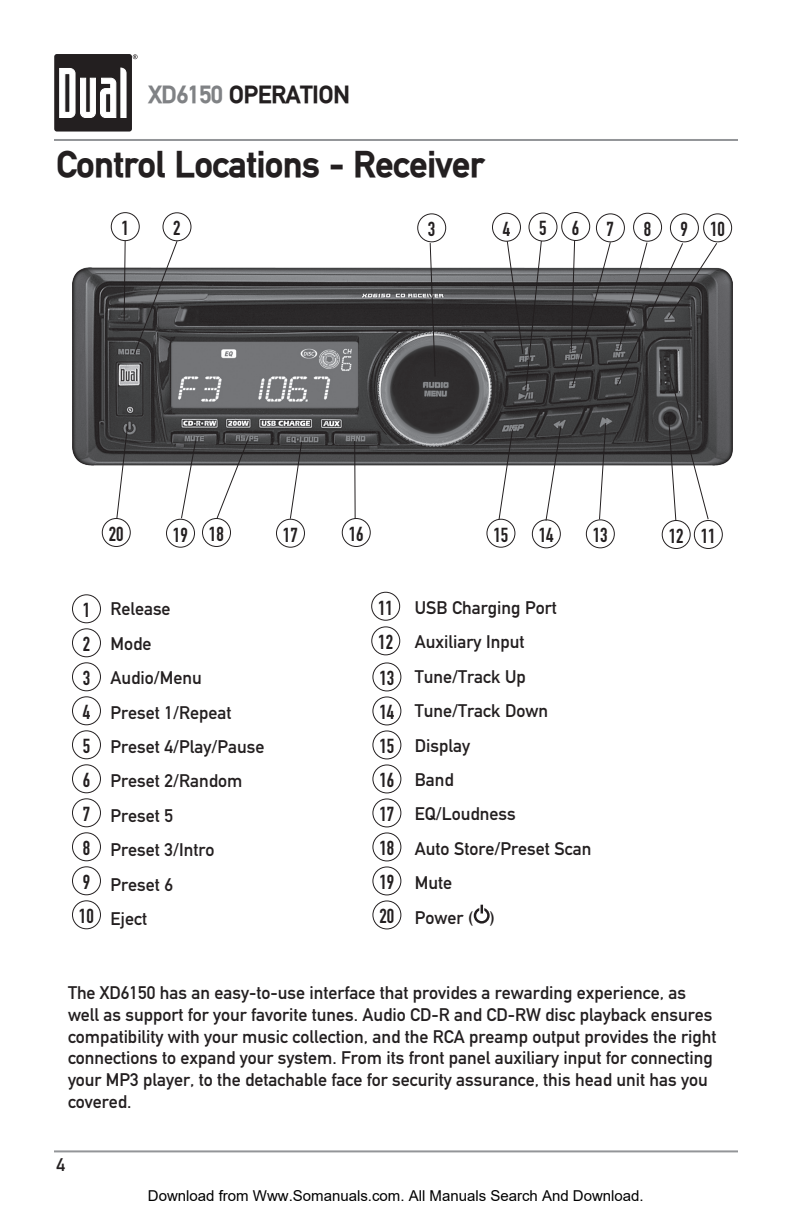
<style>
.page{position:relative;width:792px;height:1224px;background:#fff}
.page>*{position:absolute;margin:0;border:0;box-sizing:border-box;transform-origin:0 0}
.t1{font:700 36px "DIN Mittelschrift";color:#231f20}
.t2{font:700 24px "DIN Mittelschrift";color:#231f20}
.t3{font:20px "DIN Engschrift";color:#231f20}
.t4{font:18px/21.6px "DIN Mittelschrift";color:#231f20}
.t5{font:15px "Arial";color:#000}
.s1{color:#808285}
</style>
<div class="page">
<div style="left:54px;top:54px;width:78px;height:77px;background:#231f20;border-radius:3px"></div>
<svg style="left:59px;top:67px;width:68px;height:51px"></svg>
<svg style="left:133px;top:54px;width:5px;height:5px"></svg>
<img style="left:72px;top:267px;width:661px;height:199px">
<hr style="left:54px;top:1150px;width:684px;height:2px;background:#939598">
<hr style="left:54px;top:139px;width:684px;height:2px;background:#939598">
<svg style="left:123px;top:241px;width:3px;height:81px"></svg>
<svg style="left:115px;top:425px;width:14px;height:98px"></svg>
<svg style="left:180px;top:440px;width:17px;height:79px"></svg>
<div style="left:72px;top:594px;width:29px;height:29px;border:1px solid #231f20;border-radius:50%"></div>
<div style="left:72px;top:628px;width:29px;height:29px;border:1px solid #231f20;border-radius:50%"></div>
<div style="left:72px;top:662px;width:29px;height:29px;border:1px solid #231f20;border-radius:50%"></div>
<div style="left:72px;top:696px;width:29px;height:29px;border:1px solid #231f20;border-radius:50%"></div>
<div style="left:72px;top:730px;width:29px;height:29px;border:1px solid #231f20;border-radius:50%"></div>
<div style="left:72px;top:764px;width:29px;height:29px;border:1px solid #231f20;border-radius:50%"></div>
<div style="left:72px;top:798px;width:29px;height:29px;border:1px solid #231f20;border-radius:50%"></div>
<div style="left:72px;top:832px;width:29px;height:29px;border:1px solid #231f20;border-radius:50%"></div>
<div style="left:72px;top:866px;width:29px;height:29px;border:1px solid #231f20;border-radius:50%"></div>
<div style="left:72px;top:900px;width:29px;height:29px;border:1px solid #231f20;border-radius:50%"></div>
<div style="left:371px;top:592px;width:29px;height:29px;border:1px solid #231f20;border-radius:50%"></div>
<div style="left:474px;top:908px;width:16px;height:16px;border:2px solid #231f20;border-radius:50%"></div>
<svg style="left:479px;top:905px;width:5px;height:9px"></svg>
<div style="left:371px;top:626px;width:29px;height:29px;border:1px solid #231f20;border-radius:50%"></div>
<div style="left:372px;top:662px;width:29px;height:29px;border:1px solid #231f20;border-radius:50%"></div>
<div style="left:372px;top:696px;width:29px;height:29px;border:1px solid #231f20;border-radius:50%"></div>
<div style="left:372px;top:730px;width:29px;height:29px;border:1px solid #231f20;border-radius:50%"></div>
<div style="left:372px;top:764px;width:29px;height:29px;border:1px solid #231f20;border-radius:50%"></div>
<div style="left:372px;top:798px;width:29px;height:29px;border:1px solid #231f20;border-radius:50%"></div>
<div style="left:372px;top:832px;width:29px;height:29px;border:1px solid #231f20;border-radius:50%"></div>
<div style="left:372px;top:866px;width:29px;height:29px;border:1px solid #231f20;border-radius:50%"></div>
<div style="left:372px;top:900px;width:29px;height:29px;border:1px solid #231f20;border-radius:50%"></div>
<div style="left:102px;top:519px;width:28px;height:27px;background:#fff;border-radius:50%"></div>
<div style="left:102px;top:518px;width:29px;height:29px;border:1px solid #231f20;border-radius:50%"></div>
<div style="left:166px;top:519px;width:29px;height:29px;border:1px solid #231f20;border-radius:50%"></div>
<div style="left:202px;top:518px;width:29px;height:29px;border:1px solid #231f20;border-radius:50%"></div>
<div style="left:276px;top:519px;width:29px;height:29px;border:1px solid #231f20;border-radius:50%"></div>
<div style="left:342px;top:518px;width:29px;height:29px;border:1px solid #231f20;border-radius:50%"></div>
<div style="left:486px;top:519px;width:29px;height:29px;border:1px solid #231f20;border-radius:50%"></div>
<div style="left:532px;top:519px;width:29px;height:29px;border:1px solid #231f20;border-radius:50%"></div>
<div style="left:586px;top:519px;width:29px;height:29px;border:1px solid #231f20;border-radius:50%"></div>
<div style="left:111px;top:212px;width:29px;height:29px;border:1px solid #231f20;border-radius:50%"></div>
<div style="left:162px;top:212px;width:29px;height:29px;border:1px solid #231f20;border-radius:50%"></div>
<div style="left:417px;top:213px;width:29px;height:29px;border:1px solid #231f20;border-radius:50%"></div>
<div style="left:528px;top:213px;width:29px;height:29px;border:1px solid #231f20;border-radius:50%"></div>
<div style="left:561px;top:212px;width:29px;height:29px;border:1px solid #231f20;border-radius:50%"></div>
<div style="left:596px;top:213px;width:29px;height:29px;border:1px solid #231f20;border-radius:50%"></div>
<div style="left:633px;top:213px;width:29px;height:29px;border:1px solid #231f20;border-radius:50%"></div>
<div style="left:662px;top:520px;width:29px;height:29px;border:1px solid #231f20;border-radius:50%"></div>
<svg style="left:133px;top:240px;width:45px;height:115px"></svg>
<svg style="left:429px;top:242px;width:7px;height:136px"></svg>
<svg style="left:506px;top:237px;width:37px;height:155px"></svg>
<hr style="left:354px;top:441px;width:2px;height:78px;background:#231f20">
<svg style="left:216px;top:439px;width:33px;height:80px"></svg>
<div style="left:694px;top:520px;width:29px;height:29px;border:1px solid #231f20;border-radius:50%"></div>
<svg style="left:498px;top:428px;width:16px;height:92px"></svg>
<div style="left:703px;top:213px;width:29px;height:29px;border:1px solid #231f20;border-radius:50%"></div>
<svg style="left:545px;top:425px;width:17px;height:97px"></svg>
<svg style="left:289px;top:441px;width:14px;height:79px"></svg>
<div style="left:492px;top:213px;width:28px;height:28px;background:#fff;border-radius:50%"></div>
<div style="left:492px;top:213px;width:29px;height:29px;border:1px solid #231f20;border-radius:50%"></div>
<div style="left:670px;top:213px;width:29px;height:29px;border:1px solid #231f20;border-radius:50%"></div>
<svg style="left:570px;top:234px;width:148px;height:288px"></svg>
<p class="t2" style="left:149px;top:80px;width:203px"><span class="s1">XD6150</span> OPERATION</p>
<p class="t1" style="left:57px;top:143px;width:429px">Control Locations - Receiver</p>
<p class="t3" style="left:121px;top:216px;width:9px">1</p>
<p class="t3" style="left:173px;top:216px;width:9px">2</p>
<p class="t3" style="left:428px;top:218px;width:9px">3</p>
<p class="t3" style="left:539px;top:217px;width:9px">5</p>
<p class="t3" style="left:572px;top:216px;width:9px">6</p>
<p class="t3" style="left:607px;top:218px;width:9px">7</p>
<p class="t3" style="left:644px;top:217px;width:9px">8</p>
<p class="t3" style="left:503px;top:217px;width:9px">4</p>
<p class="t3" style="left:681px;top:218px;width:9px">9</p>
<p class="t3" style="left:710px;top:218px;width:16px">10</p>
<p class="t3" style="left:109px;top:522px;width:16px">20</p>
<p class="t3" style="left:173px;top:523px;width:16px">19</p>
<p class="t3" style="left:209px;top:522px;width:16px">18</p>
<p class="t3" style="left:283px;top:523px;width:16px">17</p>
<p class="t3" style="left:349px;top:522px;width:16px">16</p>
<p class="t3" style="left:493px;top:523px;width:16px">15</p>
<p class="t3" style="left:539px;top:524px;width:16px">14</p>
<p class="t3" style="left:593px;top:524px;width:16px">13</p>
<p class="t3" style="left:83px;top:598px;width:9px">1</p>
<p class="t3" style="left:83px;top:632px;width:9px">2</p>
<p class="t3" style="left:83px;top:666px;width:9px">3</p>
<p class="t3" style="left:83px;top:700px;width:9px">4</p>
<p class="t3" style="left:83px;top:734px;width:9px">5</p>
<p class="t3" style="left:83px;top:768px;width:9px">6</p>
<p class="t3" style="left:83px;top:802px;width:9px">7</p>
<p class="t3" style="left:83px;top:836px;width:9px">8</p>
<p class="t3" style="left:83px;top:870px;width:9px">9</p>
<p class="t3" style="left:79px;top:904px;width:16px">10</p>
<p class="t4" style="left:110px;top:598px;width:62px">Release</p>
<p class="t4" style="left:110px;top:633px;width:42px">Mode</p>
<p class="t4" style="left:110px;top:667px;width:93px">Audio/Menu</p>
<p class="t4" style="left:110px;top:701px;width:123px">Preset 1/Repeat</p>
<p class="t4" style="left:110px;top:736px;width:155px">Preset 4/Play/Pause</p>
<p class="t4" style="left:110px;top:770px;width:134px">Preset 2/Random</p>
<p class="t4" style="left:110px;top:805px;width:64px">Preset 5</p>
<p class="t4" style="left:110px;top:839px;width:106px">Preset 3/Intro</p>
<p class="t4" style="left:110px;top:873px;width:64px">Preset 6</p>
<p class="t4" style="left:110px;top:908px;width:38px">Eject</p>
<p class="t3" style="left:378px;top:596px;width:16px">11</p>
<p class="t4" style="left:415px;top:597px;width:144px">USB Charging Port</p>
<p class="t4" style="left:415px;top:631px;width:111px">Auxiliary Input</p>
<p class="t4" style="left:415px;top:666px;width:113px">Tune/Track Up</p>
<p class="t4" style="left:415px;top:700px;width:135px">Tune/Track Down</p>
<p class="t4" style="left:415px;top:734px;width:57px">Display</p>
<p class="t4" style="left:415px;top:769px;width:40px">Band</p>
<p class="t4" style="left:415px;top:803px;width:102px">EQ/Loudness</p>
<p class="t4" style="left:415px;top:838px;width:178px">Auto Store/Preset Scan</p>
<p class="t4" style="left:415px;top:872px;width:39px">Mute</p>
<p class="t4" style="left:415px;top:906px;width:82px">Power ( )</p>
<p class="t3" style="left:378px;top:631px;width:16px">12</p>
<p class="t3" style="left:379px;top:667px;width:16px">13</p>
<p class="t3" style="left:379px;top:701px;width:16px">14</p>
<p class="t3" style="left:379px;top:735px;width:16px">15</p>
<p class="t3" style="left:379px;top:769px;width:16px">16</p>
<p class="t3" style="left:379px;top:803px;width:16px">17</p>
<p class="t3" style="left:379px;top:837px;width:16px">18</p>
<p class="t3" style="left:379px;top:871px;width:16px">19</p>
<p class="t3" style="left:379px;top:905px;width:16px">20</p>
<p class="t3" style="left:669px;top:524px;width:16px">12</p>
<p class="t3" style="left:701px;top:524px;width:16px">11</p>
<p class="t4" style="left:68px;top:982px;width:650px">The XD6150 has an easy-to-use interface that provides a rewarding experience, as well as support for your favorite tunes. Audio CD-R and CD-RW disc playback ensures compatibility with your music collection, and the RCA preamp output provides the right connections to expand your system. From its front panel auxiliary input for connecting your MP3 player, to the detachable face for security assurance, this head unit has you covered.</p>
<p class="t4" style="left:57px;top:1153px;width:10px">4</p>
<p class="t5" style="left:148px;top:1187px;width:497px">Download from Www.Somanuals.com. All Manuals Search And Download.</p>
</div>
